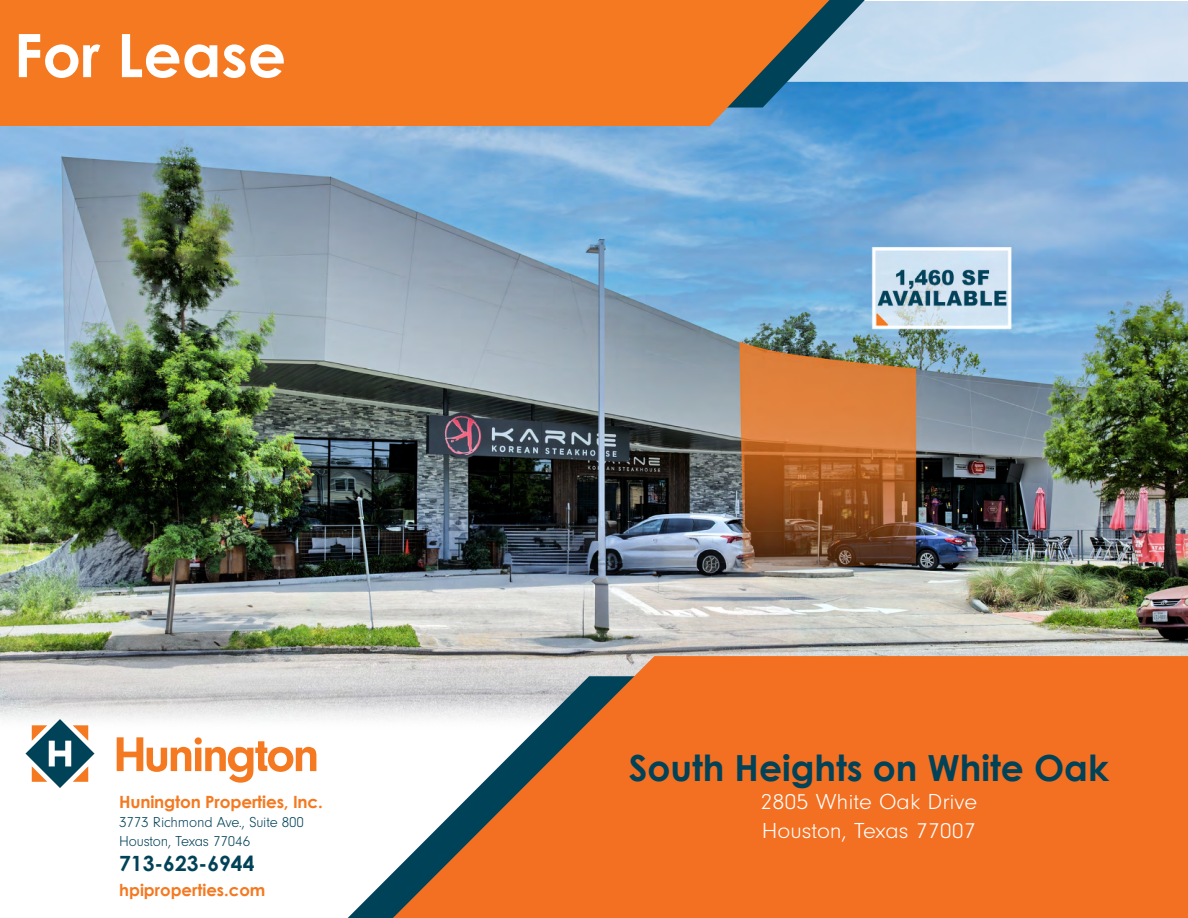
<style>
.page{position:relative;width:1188px;height:918px;background:#fff}
.page>*{position:absolute;margin:0;border:0;box-sizing:border-box;transform-origin:0 0}
.t1{font:700 60px "Century Gothic";color:#fff}
.t2{font:700 36px "Century Gothic";color:#004258}
.t3{font:300 22.5px/28.8px "Neuzeit Gro";color:#fff;scale:1.06 1}
.t4{font:700 21px "Century Gothic";color:#004258}
.t5{font:700 16.8px "Century Gothic";letter-spacing:-.01em;color:#f47920}
.t6{font:700 16.5px "Century Gothic";color:#f47920}
.t7{font:300 15px/18.8px "Neuzeit Gro";letter-spacing:-.01em;color:#004258}
</style>
<div class="page">
<img style="left:0;top:82px;width:1188px;height:639px">
<svg style="left:865px;top:1px;width:323px;height:81px;fill:#c5dcef"></svg>
<svg style="left:26px;top:719px;width:68px;height:69px"></svg>
<svg style="left:117px;top:737px;width:199px;height:46px"></svg>
<svg style="left:830px;top:0;width:35px;height:108px;fill:#bfd9ed"></svg>
<svg style="left:348px;top:676px;width:45px;height:242px"></svg>
<svg style="left:393px;top:656px;width:795px;height:262px;fill:#f36f21"></svg>
<svg style="left:0;top:0;width:830px;height:126px;fill:#f47920"></svg>
<h1 class="t1" style="left:14px;top:10px;width:274px">For Lease</h1>
<p class="t5" style="left:119px;top:789px;width:205px">Hunington Properties, Inc.</p>
<p class="t7" style="left:119px;top:813px;width:186px">3773 Richmond Ave., Suite 800<br>Houston, Texas 77046</p>
<h3 class="t4" style="left:119px;top:847px;width:137px">713-623-6944</h3>
<p class="t6" style="left:119px;top:878px;width:148px">hpiproperties.com</p>
<h2 class="t2" style="left:629px;top:740px;width:482px">South Heights on White Oak</h2>
<h3 class="t3" style="left:761px;top:788px;width:206px">2805 White Oak Drive<br>Houston, Texas 77007</h3>
</div>
